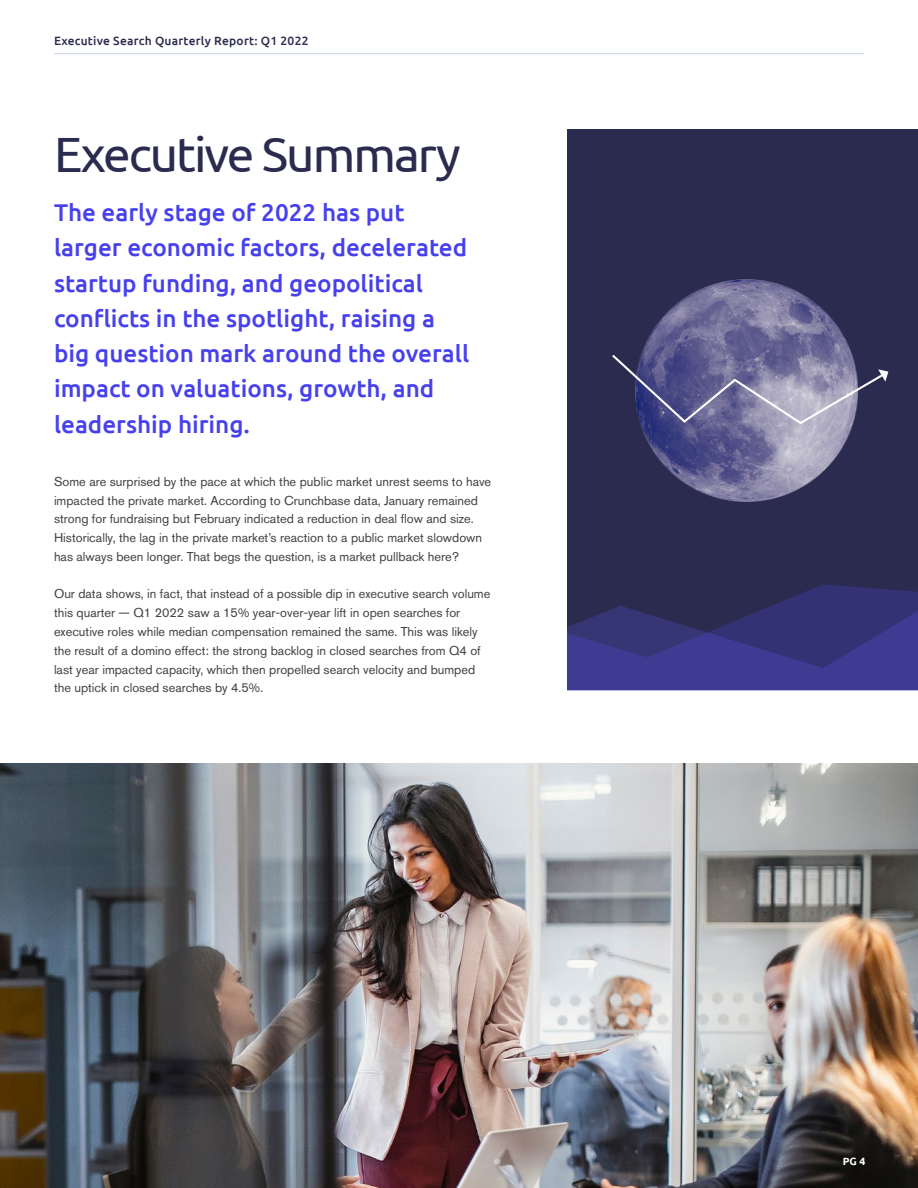
<style>
.page{position:relative;width:918px;height:1188px;background:#fff}
.page>*{position:absolute;margin:0;border:0;box-sizing:border-box;transform-origin:0 0}
.t1{font:49.5px "Ubuntu";letter-spacing:-.04em;color:#2b2b4f}
.t2{font:500 24.3px/35.2px "Ubuntu";color:#4640ed}
.t3{font:12.75px/18.8px "Akzidenz Grotesk Std";color:#414042}
.t4{font:500 12px "Ubuntu";letter-spacing:.02em;color:#2b2b4f}
.t5{font:700 10.5px "Ubuntu";color:#fff}
</style>
<div class="page">
<img style="left:0;top:764px;width:918px;height:424px">
<div style="left:567px;top:129px;width:351px;height:561px;background:#2b2b4f"></div>
<svg style="left:567px;top:584px;width:351px;height:106px"></svg>
<img style="left:641px;top:279px;width:211px;height:223px">
<svg style="left:612px;top:353px;width:276px;height:73px"></svg>
<hr style="left:54px;top:53px;width:810px;height:1px;background:#c4d1e6">
<p class="t4" style="left:54px;top:33px;width:256px">Executive Search Quarterly Report: Q1 2022</p>
<h1 class="t1" style="left:54px;top:125px;width:408px">Executive Summary</h1>
<h2 class="t2" style="left:54px;top:194px;width:417px">The early stage of 2022 has put larger economic factors, decelerated startup funding, and geopolitical conflicts in the spotlight, raising a big question mark around the overall impact on valuations, growth, and leadership hiring.</h2>
<p class="t3" style="left:54px;top:472px;width:439px">Some are surprised by the pace at which the public market unrest seems to have impacted the private market. According to Crunchbase data, January remained strong for fundraising but February indicated a reduction in deal flow and size.<br>Historically, the lag in the private market’s reaction to a public market slowdown has always been longer. That begs the question, is a market pullback here?</p>
<p class="t3" style="left:54px;top:585px;width:438px">Our data shows, in fact, that instead of a possible dip in executive search volume this quarter — Q1 2022 saw a 15% year-over-year lift in open searches for executive roles while median compensation remained the same. This was likely the result of a domino effect: the strong backlog in closed searches from Q4 of last year impacted capacity, which then propelled search velocity and bumped the uptick in closed searches by 4.5%.</p>
<p class="t5" style="left:843px;top:1155px;width:24px">PG 4</p>
</div>
